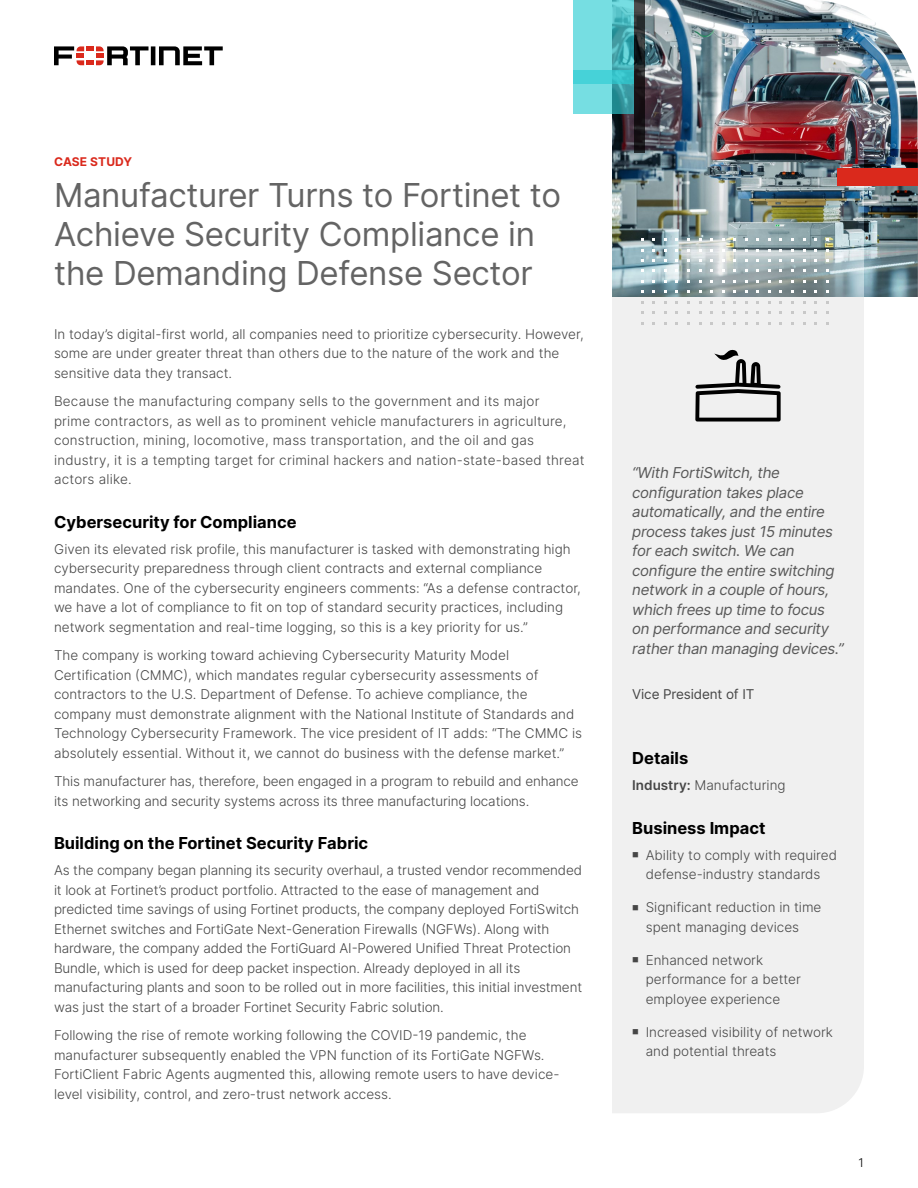
<style>
.page{position:relative;width:918px;height:1188px;background:#fff}
.page>*{position:absolute;margin:0;border:0;box-sizing:border-box;transform-origin:0 0}
.t1{font:33px/39px "Inter";letter-spacing:-.01em;color:#646464}
.t2{font:700 16.5px "Inter";color:#000}
.t3{font:italic 15px/19.5px "Inter";letter-spacing:-.02em;color:#585858}
.t4{font:300 13.5px/19.5px "Inter";color:#464646}
.t5{font:13.5px "Inter";letter-spacing:-.01em;color:#464646}
.t6{font:700 12px "Inter";letter-spacing:.01em;color:#da291c}
.t7{font:300 12px "Inter";color:#000}
.s1{font-weight:600}
</style>
<div class="page">
<div style="left:612px;top:297px;width:252px;height:816px;background:#f0f0f0"></div>
<img style="left:612px;top:0;width:306px;height:297px">
<svg style="left:695px;top:349px;width:86px;height:73px"></svg>
<svg style="left:573px;top:0;width:61px;height:70px;background:#67cfd4"></svg>
<svg style="left:573px;top:70px;width:61px;height:43px;background:#54c6cc"></svg>
<svg style="left:634px;top:0;width:10px;height:153px;background:#201f22"></svg>
<img style="left:864px;top:149px;width:54px;height:148px">
<div style="left:837px;top:168px;width:81px;height:18px;background:#da291c"></div>
<div style="left:86px;top:46px;width:8px;height:5px;background:#da291c"></div>
<div style="left:86px;top:60px;width:8px;height:5px;background:#da291c"></div>
<svg style="left:96px;top:46px;width:127px;height:19px"></svg>
<svg style="left:54px;top:46px;width:30px;height:19px"></svg>
<p class="t6" style="left:54px;top:153px;width:80px">CASE STUDY</p>
<h1 class="t1" style="left:54px;top:175px;width:509px">Manufacturer Turns to Fortinet to<br>Achieve Security Compliance in the Demanding Defense Sector</h1>
<p class="t4" style="left:54px;top:324px;width:531px">In today’s digital-first world, all companies need to prioritize cybersecurity. However, some are under greater threat than others due to the nature of the work and the sensitive data they transact.</p>
<p class="t4" style="left:54px;top:391px;width:532px">Because the manufacturing company sells to the government and its major<br>prime contractors, as well as to prominent vehicle manufacturers in agriculture, construction, mining, locomotive, mass transportation, and the oil and gas industry, it is a tempting target for criminal hackers and nation-state-based threat actors alike.</p>
<p class="t2" style="left:54px;top:510px;width:244px">Cybersecurity for Compliance</p>
<p class="t4" style="left:54px;top:539px;width:528px">Given its elevated risk profile, this manufacturer is tasked with demonstrating high cybersecurity preparedness through client contracts and external compliance mandates. One of the cybersecurity engineers comments: “As a defense contractor, we have a lot of compliance to fit on top of standard security practices, including network segmentation and real-time logging, so this is a key priority for us.”</p>
<p class="t4" style="left:54px;top:646px;width:530px">The company is working toward achieving Cybersecurity Maturity Model Certification (CMMC), which mandates regular cybersecurity assessments of contractors to the U.S. Department of Defense. To achieve compliance, the company must demonstrate alignment with the National Institute of Standards and Technology Cybersecurity Framework. The vice president of IT adds: “The CMMC is absolutely essential. Without it, we cannot do business with the defense market.”</p>
<p class="t4" style="left:54px;top:771px;width:526px">This manufacturer has, therefore, been engaged in a program to rebuild and enhance its networking and security systems across its three manufacturing locations.</p>
<p class="t2" style="left:54px;top:831px;width:316px">Building on the Fortinet Security Fabric</p>
<p class="t4" style="left:54px;top:861px;width:530px">As the company began planning its security overhaul, a trusted vendor recommended it look at Fortinet’s product portfolio. Attracted to the ease of management and predicted time savings of using Fortinet products, the company deployed FortiSwitch Ethernet switches and FortiGate Next-Generation Firewalls (NGFWs). Along with hardware, the company added the FortiGuard AI-Powered Unified Threat Protection Bundle, which is used for deep packet inspection. Already deployed in all its manufacturing plants and soon to be rolled out in more facilities, this initial investment was just the start of a broader Fortinet Security Fabric solution.</p>
<p class="t4" style="left:54px;top:1026px;width:507px">Following the rise of remote working following the COVID-19 pandemic, the manufacturer subsequently enabled the VPN function of its FortiGate NGFWs.<br>FortiClient Fabric Agents augmented this, allowing remote users to have device&shy;level visibility, control, and zero-trust network access.</p>
<p class="t3" style="left:632px;top:463px;width:213px">“With FortiSwitch, the configuration takes place automatically, and the entire process takes just 15 minutes for each switch. We can configure the entire switching network in a couple of hours, which frees up time to focus on performance and security rather than managing devices.”</p>
<p class="t5" style="left:632px;top:684px;width:124px">Vice President of IT</p>
<p class="t2" style="left:632px;top:746px;width:58px">Details</p>
<p class="t4" style="left:632px;top:775px;width:155px"><span class="s1">Industry:</span> Manufacturing</p>
<p class="t2" style="left:632px;top:816px;width:135px">Business Impact</p>
<p class="t4" style="left:632px;top:845px;width:206px;text-align:center">■ Ability to comply with required defense-industry standards</p>
<p class="t4" style="left:646px;top:897px;width:177px;text-indent:-14px">■ Significant reduction in time spent managing devices</p>
<p class="t4" style="left:646px;top:950px;width:157px;text-indent:-14px">■ Enhanced network performance for a better employee experience</p>
<p class="t4" style="left:646px;top:1022px;width:189px;text-indent:-14px">■ Increased visibility of network and potential threats</p>
<p class="t7" style="left:859px;top:1154px;width:7px">1</p>
</div>
